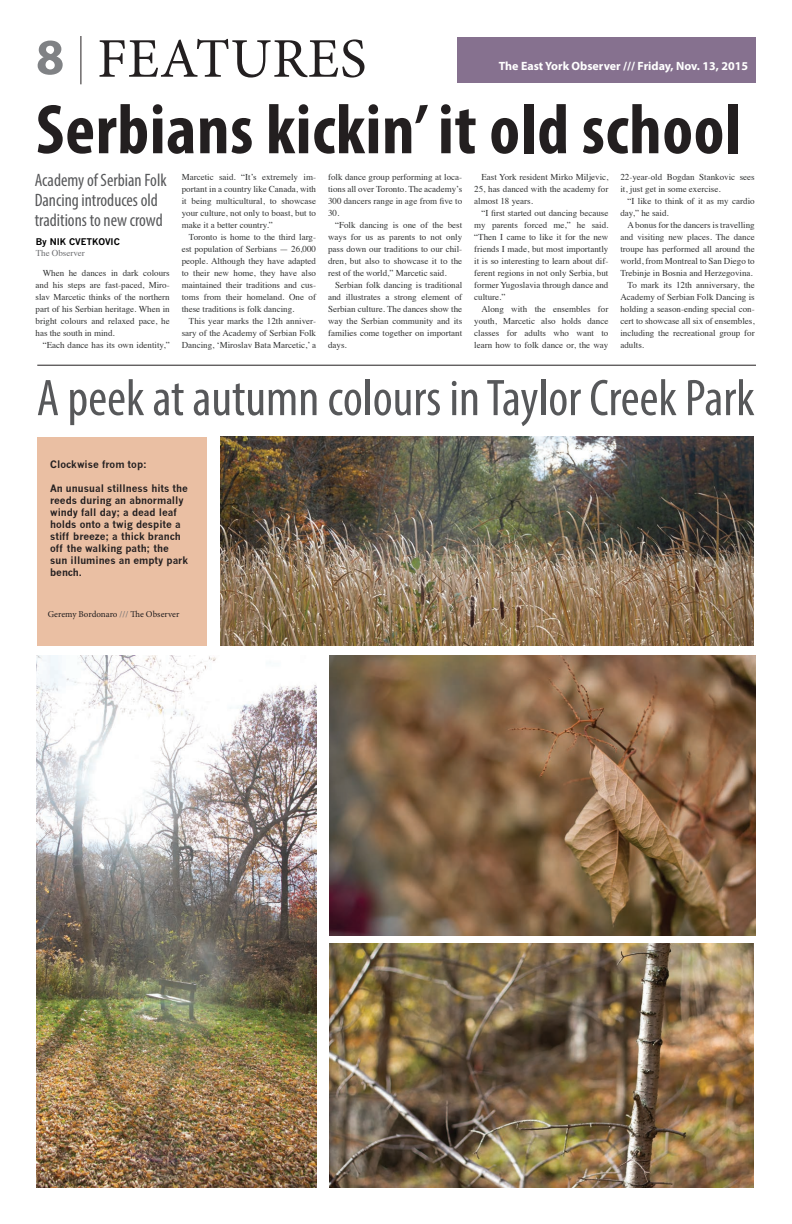
<style>
.page{position:relative;width:792px;height:1224px;background:#fff}
.page>*{position:absolute;margin:0;border:0;box-sizing:border-box;transform-origin:0 0}
.t1{font:700 condensed 71px "Myriad Pro";letter-spacing:.01em;color:#231f20}
.t2{font:56px "Minion Pro";letter-spacing:.01em;color:#231f20}
.t3{font:condensed 52px "Myriad Pro";color:#57585a}
.t4{font:condensed 18px/20px "Myriad Pro";color:#57585a}
.t5{font:700 12px "Myriad Pro";color:#fff}
.t6{font:700 10px/12px "News Gothic";color:#231f20}
.t7{font:9px "Times";color:#323333}
.t8{font:9px "Minion Pro";color:#231f20}
.t9{font:700 9px/10.8px "News Gothic";color:#000}
.s1{font-family:"Myriad Pro";font-weight:700;font-size:51px;color:#808285}
.s2{font-family:"Times";font-weight:400;color:#6c6d70}
.s3{color:#6c6d70}
</style>
<div class="page">
<div style="left:457px;top:37px;width:299px;height:46px;background:#86718f"></div>
<hr style="left:80px;top:36px;width:1px;height:48px;background:#231f20">
<img style="left:329px;top:655px;width:427px;height:281px">
<img style="left:329px;top:943px;width:425px;height:245px">
<img style="left:220px;top:437px;width:534px;height:209px">
<div style="left:38px;top:437px;width:169px;height:209px;background:#eabfa3"></div>
<img style="left:36px;top:655px;width:281px;height:533px">
<hr style="left:37px;top:365px;width:719px;height:1px;background:#231f20">
<p class="t2" style="left:36px;top:21px;width:332px"><span class="s1">8</span> FEATURES</p>
<p class="t5" style="left:499px;top:58px;width:251px">The East York Observer /// Friday, Nov. 13, 2015</p>
<p class="t1" style="left:36px;top:85px;width:706px">Serbians kickin’ it old school</p>
<p class="t4" style="left:35px;top:170px;width:133px">Academy of Serbian Folk<br>Dancing introduces old traditions to new crowd</p>
<p class="t9" style="left:36px;top:237px;width:86px">By NIK CVETKOVIC<br><span class="s2">The Observer</span></p>
<p class="t7" style="left:43px;top:265px;width:129px">When he dances in dark colours</p>
<p class="t7" style="left:36px;top:277px;width:136px">and his steps are fast-paced, Miro-</p>
<p class="t7" style="left:36px;top:289px;width:136px">slav Marcetic thinks of the northern</p>
<p class="t7" style="left:36px;top:301px;width:136px">part of his Serbian heritage. When in</p>
<p class="t7" style="left:36px;top:313px;width:136px">bright colours and relaxed pace, he</p>
<p class="t7" style="left:36px;top:325px;width:81px">has the south in mind.</p>
<p class="t7" style="left:43px;top:337px;width:129px">“Each dance has its own identity,”</p>
<p class="t7" style="left:182px;top:169px;width:136px">Marcetic said. “It’s extremely im-</p>
<p class="t7" style="left:182px;top:181px;width:136px">portant in a country like Canada, with</p>
<p class="t7" style="left:182px;top:193px;width:136px">it being multicultural, to showcase</p>
<p class="t7" style="left:182px;top:205px;width:136px">your culture, not only to boast, but to</p>
<p class="t7" style="left:182px;top:217px;width:93px">make it a better country.”</p>
<p class="t7" style="left:189px;top:229px;width:129px">Toronto is home to the third larg-</p>
<p class="t7" style="left:182px;top:241px;width:136px">est population of Serbians — 26,000</p>
<p class="t7" style="left:182px;top:253px;width:136px">people. Although they have adapted</p>
<p class="t7" style="left:182px;top:265px;width:136px">to their new home, they have also</p>
<p class="t7" style="left:182px;top:277px;width:136px">maintained their traditions and cus-</p>
<p class="t7" style="left:182px;top:289px;width:136px">toms from their homeland. One of</p>
<p class="t7" style="left:182px;top:301px;width:114px">these traditions is folk dancing.</p>
<p class="t7" style="left:189px;top:313px;width:129px">This year marks the 12th anniver-</p>
<p class="t7" style="left:182px;top:325px;width:136px">sary of the Academy of Serbian Folk</p>
<p class="t7" style="left:182px;top:336px;width:136px">Dancing, ‘Miroslav Bata Marcetic,’ a</p>
<p class="t7" style="left:328px;top:168px;width:136px">folk dance group performing at loca-</p>
<p class="t7" style="left:328px;top:180px;width:136px">tions all over Toronto. The academy’s</p>
<p class="t7" style="left:328px;top:192px;width:136px">300 dancers range in age from five to</p>
<p class="t7" style="left:328px;top:204px;width:13px">30.</p>
<p class="t7" style="left:335px;top:216px;width:129px">“Folk dancing is one of the best</p>
<p class="t7" style="left:328px;top:228px;width:136px">ways for us as parents to not only</p>
<p class="t7" style="left:328px;top:240px;width:136px">pass down our traditions to our chil-</p>
<p class="t7" style="left:328px;top:252px;width:136px">dren, but also to showcase it to the</p>
<p class="t7" style="left:328px;top:264px;width:120px">rest of the world,” Marcetic said.</p>
<p class="t7" style="left:335px;top:276px;width:129px">Serbian folk dancing is traditional</p>
<p class="t7" style="left:328px;top:288px;width:136px">and illustrates a strong element of</p>
<p class="t7" style="left:328px;top:300px;width:136px">Serbian culture. The dances show the</p>
<p class="t7" style="left:328px;top:312px;width:136px">way the Serbian community and its</p>
<p class="t7" style="left:328px;top:324px;width:136px">families come together on important</p>
<p class="t7" style="left:328px;top:336px;width:20px">days.</p>
<p class="t7" style="left:481px;top:168px;width:129px">East York resident Mirko Miljevic,</p>
<p class="t7" style="left:474px;top:180px;width:136px">25, has danced with the academy for</p>
<p class="t7" style="left:474px;top:192px;width:60px">almost 18 years.</p>
<p class="t7" style="left:481px;top:204px;width:129px">“I first started out dancing because</p>
<p class="t7" style="left:474px;top:216px;width:136px">my parents forced me,” he said.</p>
<p class="t7" style="left:474px;top:228px;width:136px">“Then I came to like it for the new</p>
<p class="t7" style="left:474px;top:240px;width:136px">friends I made, but most importantly</p>
<p class="t7" style="left:474px;top:252px;width:136px">it is so interesting to learn about dif-</p>
<p class="t7" style="left:474px;top:264px;width:136px">ferent regions in not only Serbia, but</p>
<p class="t7" style="left:474px;top:276px;width:136px">former Yugoslavia through dance and</p>
<p class="t7" style="left:474px;top:288px;width:33px">culture.”</p>
<p class="t7" style="left:481px;top:300px;width:129px">Along with the ensembles for</p>
<p class="t7" style="left:474px;top:312px;width:136px">youth, Marcetic also holds dance</p>
<p class="t7" style="left:474px;top:324px;width:136px">classes for adults who want to</p>
<p class="t7" style="left:474px;top:336px;width:136px">learn how to folk dance or, the way</p>
<p class="t7" style="left:620px;top:168px;width:136px">22-year-old Bogdan Stankovic sees</p>
<p class="t7" style="left:620px;top:180px;width:102px">it, just get in some exercise.</p>
<p class="t7" style="left:628px;top:192px;width:129px">“I like to think of it as my cardio</p>
<p class="t7" style="left:620px;top:204px;width:50px">day,” he said.</p>
<p class="t7" style="left:628px;top:216px;width:129px">A bonus for the dancers is travelling</p>
<p class="t7" style="left:620px;top:228px;width:136px">and visiting new places. The dance</p>
<p class="t7" style="left:620px;top:240px;width:136px">troupe has performed all around the</p>
<p class="t7" style="left:620px;top:252px;width:136px">world, from Montreal to San Diego to</p>
<p class="t7" style="left:620px;top:264px;width:134px">Trebinje in Bosnia and Herzegovina.</p>
<p class="t7" style="left:628px;top:276px;width:129px">To mark its 12th anniversary, the</p>
<p class="t7" style="left:620px;top:288px;width:136px">Academy of Serbian Folk Dancing is</p>
<p class="t7" style="left:620px;top:300px;width:136px">holding a season-ending special con-</p>
<p class="t7" style="left:620px;top:312px;width:136px">cert to showcase all six of ensembles,</p>
<p class="t7" style="left:620px;top:324px;width:136px">including the recreational group for</p>
<p class="t7" style="left:620px;top:336px;width:25px">adults.</p>
<p class="t3" style="left:37px;top:367px;width:719px">A peek at autumn colours in Taylor Creek Park</p>
<p class="t6" style="left:50px;top:458px;width:98px">Clockwise from top:</p>
<p class="t6" style="left:50px;top:482px;width:140px">An unusual stillness hits the reeds during an abnormally windy fall day; a dead leaf holds onto a twig despite a stiff breeze; a thick branch off the walking path; the sun illumines an empty park bench.</p>
<p class="t8" style="left:48px;top:608px;width:133px">Geremy Bordonaro <span class="s3">///</span> The Observer</p>
</div>
